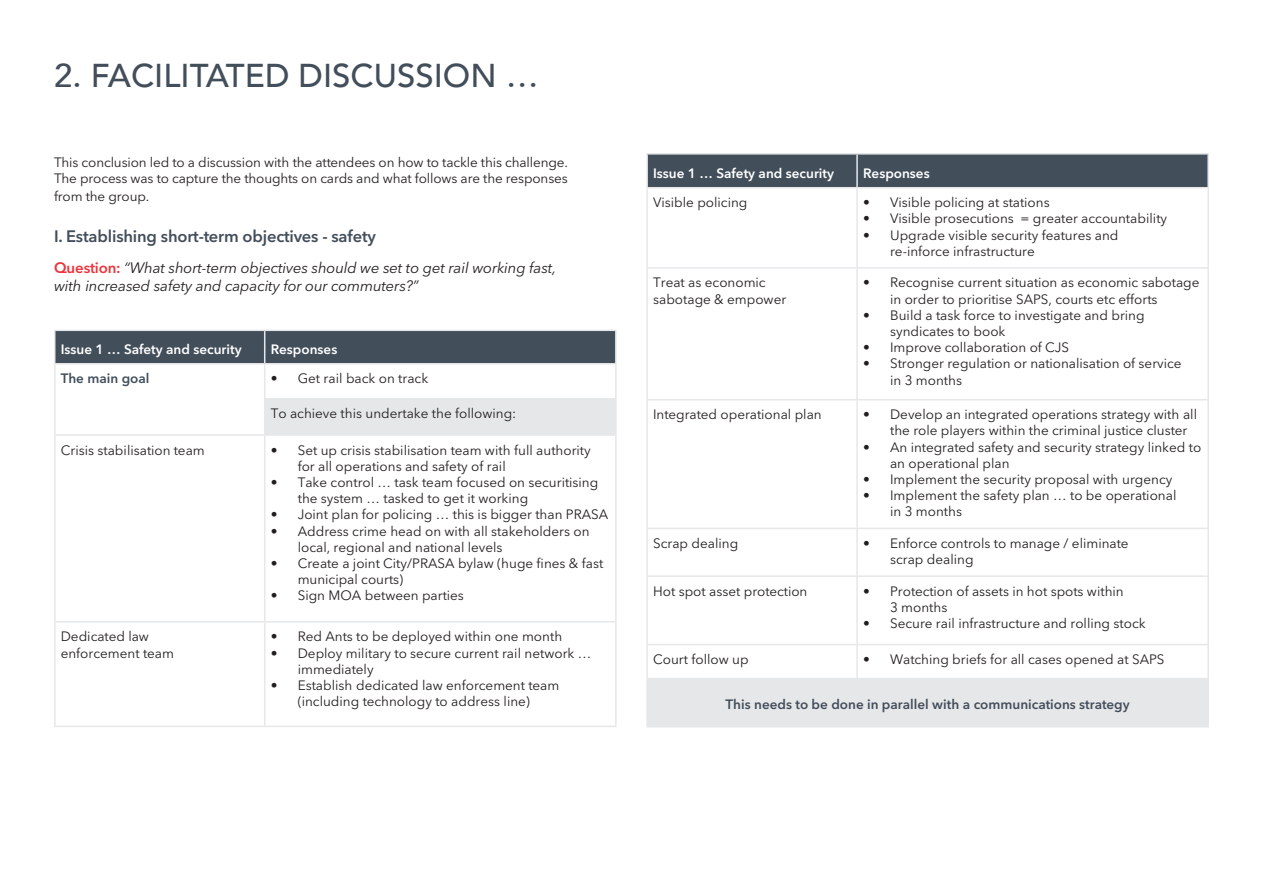
<style>
.page{position:relative;width:1263px;height:893px;background:#fff}
.page>*{position:absolute;margin:0;border:0;box-sizing:border-box;transform-origin:0 0}
.t1{font:500 33px "Avenir";color:#434e5b}
.t2{font:600 16.5px "Avenir Next LT Pro";letter-spacing:-.01em;color:#434e5b}
.t3{font:italic 15px/18px "Avenir Next LT Pro";letter-spacing:-.01em;color:#231f20}
.t4{font:13.5px/16.2px "Avenir Next LT Pro";color:#231f20}
.t5{font:600 13.5px "Avenir Next LT Pro";color:#fff}
.t6{font:600 13.5px "Avenir Next LT Pro";color:#434e5b}
.t7{font:600 13.5px "Avenir Next LT Pro";color:#414e5c}
.s1{font-weight:600;font-style:normal;color:#ee343d}
</style>
<div class="page">
<div style="left:56px;top:331px;width:559px;height:32px;background:#434e5b"></div>
<div style="left:265px;top:399px;width:351px;height:36px;background:#e6e7e9"></div>
<hr style="left:54px;top:330px;width:211px;height:1px;background:#e6e7e9">
<hr style="left:54px;top:331px;width:2px;height:32px;background:#e6e7e9">
<hr style="left:265px;top:330px;width:352px;height:1px;background:#e6e7e9">
<hr style="left:264px;top:331px;width:1px;height:32px;background:#e6e7e9">
<hr style="left:615px;top:331px;width:2px;height:32px;background:#e6e7e9">
<hr style="left:54px;top:363px;width:211px;height:2px;background:#e6e7e9">
<hr style="left:54px;top:365px;width:2px;height:34px;background:#e6e7e9">
<hr style="left:54px;top:399px;width:2px;height:35px;background:#e6e7e9">
<hr style="left:265px;top:363px;width:352px;height:2px;background:#e6e7e9">
<hr style="left:264px;top:365px;width:1px;height:33px;background:#e6e7e9">
<hr style="left:615px;top:365px;width:2px;height:33px;background:#e6e7e9">
<hr style="left:264px;top:398px;width:353px;height:2px;background:#e6e7e9">
<hr style="left:264px;top:400px;width:1px;height:34px;background:#e6e7e9">
<hr style="left:615px;top:400px;width:2px;height:34px;background:#e6e7e9">
<hr style="left:54px;top:434px;width:211px;height:2px;background:#e6e7e9">
<hr style="left:54px;top:436px;width:2px;height:185px;background:#e6e7e9">
<hr style="left:265px;top:434px;width:352px;height:2px;background:#e6e7e9">
<hr style="left:264px;top:436px;width:1px;height:185px;background:#e6e7e9">
<hr style="left:615px;top:436px;width:2px;height:185px;background:#e6e7e9">
<hr style="left:54px;top:621px;width:211px;height:2px;background:#e6e7e9">
<hr style="left:54px;top:623px;width:2px;height:103px;background:#e6e7e9">
<hr style="left:265px;top:621px;width:352px;height:2px;background:#e6e7e9">
<hr style="left:264px;top:623px;width:1px;height:103px;background:#e6e7e9">
<hr style="left:615px;top:623px;width:2px;height:103px;background:#e6e7e9">
<hr style="left:54px;top:726px;width:211px;height:1px;background:#e6e7e9">
<hr style="left:265px;top:726px;width:352px;height:1px;background:#e6e7e9">
<div style="left:648px;top:155px;width:559px;height:32px;background:#434e5b"></div>
<div style="left:647px;top:679px;width:561px;height:48px;background:#e6e7e9"></div>
<hr style="left:646px;top:155px;width:2px;height:32px;background:#e6e7e9">
<hr style="left:856px;top:155px;width:2px;height:32px;background:#e6e7e9">
<hr style="left:1207px;top:155px;width:2px;height:32px;background:#e6e7e9">
<hr style="left:646px;top:187px;width:211px;height:1px;background:#e6e7e9">
<hr style="left:646px;top:188px;width:2px;height:79px;background:#e6e7e9">
<hr style="left:857px;top:187px;width:352px;height:1px;background:#e6e7e9">
<hr style="left:856px;top:188px;width:2px;height:79px;background:#e6e7e9">
<hr style="left:1207px;top:188px;width:2px;height:79px;background:#e6e7e9">
<hr style="left:646px;top:267px;width:211px;height:2px;background:#e6e7e9">
<hr style="left:646px;top:269px;width:2px;height:130px;background:#e6e7e9">
<hr style="left:857px;top:267px;width:352px;height:2px;background:#e6e7e9">
<hr style="left:856px;top:269px;width:2px;height:130px;background:#e6e7e9">
<hr style="left:1207px;top:269px;width:2px;height:130px;background:#e6e7e9">
<hr style="left:646px;top:399px;width:211px;height:1px;background:#e6e7e9">
<hr style="left:646px;top:400px;width:2px;height:128px;background:#e6e7e9">
<hr style="left:857px;top:399px;width:352px;height:1px;background:#e6e7e9">
<hr style="left:856px;top:400px;width:2px;height:128px;background:#e6e7e9">
<hr style="left:1207px;top:400px;width:2px;height:128px;background:#e6e7e9">
<hr style="left:646px;top:528px;width:211px;height:1px;background:#e6e7e9">
<hr style="left:646px;top:529px;width:2px;height:46px;background:#e6e7e9">
<hr style="left:857px;top:528px;width:352px;height:1px;background:#e6e7e9">
<hr style="left:856px;top:529px;width:2px;height:46px;background:#e6e7e9">
<hr style="left:1207px;top:529px;width:2px;height:46px;background:#e6e7e9">
<hr style="left:646px;top:575px;width:211px;height:2px;background:#e6e7e9">
<hr style="left:646px;top:577px;width:2px;height:67px;background:#e6e7e9">
<hr style="left:857px;top:575px;width:352px;height:2px;background:#e6e7e9">
<hr style="left:856px;top:577px;width:2px;height:67px;background:#e6e7e9">
<hr style="left:1207px;top:577px;width:2px;height:67px;background:#e6e7e9">
<hr style="left:646px;top:644px;width:211px;height:1px;background:#e6e7e9">
<hr style="left:646px;top:645px;width:2px;height:33px;background:#e6e7e9">
<hr style="left:857px;top:644px;width:352px;height:1px;background:#e6e7e9">
<hr style="left:856px;top:645px;width:2px;height:33px;background:#e6e7e9">
<hr style="left:1207px;top:645px;width:2px;height:33px;background:#e6e7e9">
<hr style="left:646px;top:678px;width:211px;height:1px;background:#e6e7e9">
<hr style="left:646px;top:679px;width:2px;height:47px;background:#e6e7e9">
<hr style="left:857px;top:678px;width:352px;height:1px;background:#e6e7e9">
<hr style="left:1207px;top:679px;width:2px;height:47px;background:#e6e7e9">
<hr style="left:646px;top:726px;width:211px;height:1px;background:#e6e7e9">
<hr style="left:857px;top:726px;width:352px;height:1px;background:#e6e7e9">
<hr style="left:646px;top:153px;width:211px;height:2px;background:#e6e7e9">
<hr style="left:857px;top:153px;width:352px;height:2px;background:#e6e7e9">
<h1 class="t1" style="left:54px;top:47px;width:486px">2. FACILITATED DISCUSSION …</h1>
<p class="t4" style="left:54px;top:153px;width:515px">This conclusion led to a discussion with the attendees on how to tackle this challenge.<br>The process was to capture the thoughts on cards and what follows are the responses</p>
<p class="t4" style="left:54px;top:188px;width:97px">from the group.</p>
<p class="t2" style="left:54px;top:222px;width:323px">I. Establishing short-term objectives - safety</p>
<p class="t3" style="left:54px;top:258px;width:504px"><span class="s1">Question:</span> “What short-term objectives should we set to get rail working fast, with increased safety and capacity for our commuters?”</p>
<p class="t5" style="left:61px;top:337px;width:182px">Issue 1 … Safety and security</p>
<p class="t5" style="left:271px;top:337px;width:68px">Responses</p>
<p class="t7" style="left:61px;top:367px;width:90px">The main goal</p>
<p class="t4" style="left:271px;top:370px;width:159px">• Get rail back on track</p>
<p class="t4" style="left:271px;top:405px;width:247px">To achieve this undertake the following:</p>
<p class="t4" style="left:61px;top:441px;width:146px">Crisis stabilisation team</p>
<p class="t4" style="left:298px;top:441px;width:295px;text-indent:-27px">• Set up crisis stabilisation team with full authority for all operations and safety of rail</p>
<p class="t4" style="left:298px;top:473px;width:302px;text-indent:-27px">• Take control … task team focused on securitising the system … tasked to get it working</p>
<p class="t4" style="left:271px;top:506px;width:339px">• Joint plan for policing … this is bigger than PRASA</p>
<p class="t4" style="left:298px;top:522px;width:293px;text-indent:-27px">• Address crime head on with all stakeholders on local, regional and national levels</p>
<p class="t4" style="left:298px;top:554px;width:307px;text-indent:-27px">• Create a joint City/PRASA bylaw (huge fines &amp; fast municipal courts)</p>
<p class="t4" style="left:271px;top:587px;width:195px">• Sign MOA between parties</p>
<p class="t4" style="left:61px;top:628px;width:115px">Dedicated law enforcement team</p>
<p class="t4" style="left:271px;top:628px;width:293px">• Red Ants to be deployed within one month</p>
<p class="t4" style="left:298px;top:644px;width:295px;text-indent:-27px">• Deploy military to secure current rail network … immediately</p>
<p class="t4" style="left:271px;top:677px;width:290px;text-align:center">• Establish dedicated law enforcement team (including technology to address line)</p>
<p class="t5" style="left:653px;top:161px;width:182px">Issue 1 … Safety and security</p>
<p class="t5" style="left:863px;top:161px;width:68px">Responses</p>
<p class="t4" style="left:653px;top:194px;width:96px">Visible policing</p>
<p class="t4" style="left:863px;top:194px;width:188px">• Visible policing at stations</p>
<p class="t4" style="left:863px;top:210px;width:306px">• Visible prosecutions = greater accountability</p>
<p class="t4" style="left:890px;top:226px;width:230px;text-indent:-27px">• Upgrade visible security features and re-inforce infrastructure</p>
<p class="t4" style="left:653px;top:274px;width:135px">Treat as economic sabotage &amp; empower</p>
<p class="t4" style="left:890px;top:274px;width:311px;text-indent:-27px">• Recognise current situation as economic sabotage in order to prioritise SAPS, courts etc efforts</p>
<p class="t4" style="left:890px;top:306px;width:256px;text-indent:-27px">• Build a task force to investigate and bring syndicates to book</p>
<p class="t4" style="left:863px;top:339px;width:207px">• Improve collaboration of CJS</p>
<p class="t4" style="left:890px;top:355px;width:293px;text-indent:-27px">• Stronger regulation or nationalisation of service in 3 months</p>
<p class="t4" style="left:653px;top:406px;width:170px">Integrated operational plan</p>
<p class="t4" style="left:890px;top:406px;width:308px;text-indent:-27px">• Develop an integrated operations strategy with all the role players within the criminal justice cluster</p>
<p class="t4" style="left:890px;top:438px;width:313px;text-indent:-27px">• An integrated safety and security strategy linked to an operational plan</p>
<p class="t4" style="left:863px;top:471px;width:311px">• Implement the security proposal with urgency</p>
<p class="t4" style="left:890px;top:487px;width:288px;text-indent:-27px">• Implement the safety plan … to be operational in 3 months</p>
<p class="t4" style="left:653px;top:534px;width:87px">Scrap dealing</p>
<p class="t4" style="left:890px;top:534px;width:240px;text-indent:-27px">• Enforce controls to manage / eliminate scrap dealing</p>
<p class="t4" style="left:653px;top:582px;width:156px">Hot spot asset protection</p>
<p class="t4" style="left:890px;top:582px;width:235px;text-indent:-27px">• Protection of assets in hot spots within<br>3 months</p>
<p class="t4" style="left:863px;top:615px;width:284px">• Secure rail infrastructure and rolling stock</p>
<p class="t4" style="left:653px;top:651px;width:97px">Court follow up</p>
<p class="t4" style="left:863px;top:651px;width:303px">• Watching briefs for all cases opened at SAPS</p>
<p class="t6" style="left:726px;top:693px;width:406px">This needs to be done in parallel with a communications strategy</p>
</div>
